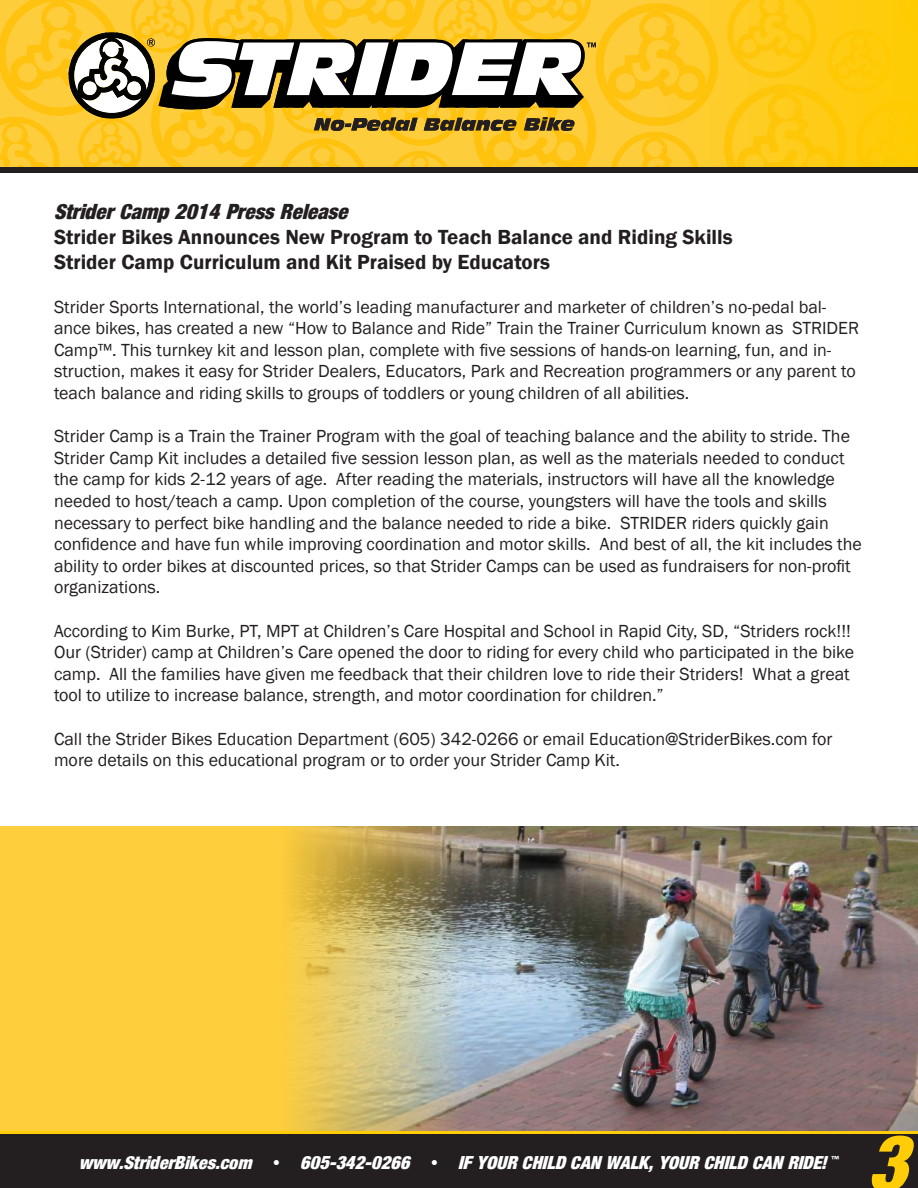
<style>
.page{position:relative;width:918px;height:1188px;background:#fff}
.page>*{position:absolute;margin:0;border:0;box-sizing:border-box;transform-origin:0 0}
.t1{font:74.85px "Harvest Ital";color:#fecd08}
.t2{font:600 21px/25.2px "Franklin Gothic";color:#231f20}
.t3{font:21px "Harvest Ital";color:#231f20}
.t4{font:18px/21.6px "Franklin Gothic";color:#231f20}
.t5{font:18px "Harvest Ital";color:#fff}
</style>
<div class="page">
<hr style="left:0;top:1131px;width:918px;height:3px;background:#fecd08">
<div style="left:0;top:1134px;width:918px;height:54px;background:#231f20"></div>
<img style="left:562px;top:826px;width:356px;height:305px">
<svg style="left:718px;top:0;width:200px;height:167px;background:#feca12"></svg>
<svg style="left:0;top:0;width:718px;height:167px;background:#dbb646"></svg>
<div style="left:0;top:167px;width:918px;height:6px;background:#231f20"></div>
<img style="left:0;top:826px;width:562px;height:305px">
<p class="t3" style="left:54px;top:200px;width:295px">Strider Camp 2014 Press Release</p>
<p class="t2" style="left:54px;top:225px;width:680px">Strider Bikes Announces New Program to Teach Balance and Riding Skills<br>Strider Camp Curriculum and Kit Praised by Educators</p>
<p class="t4" style="left:54px;top:296px;width:807px">Strider Sports International, the world’s leading manufacturer and marketer of children’s no-pedal bal&shy;ance bikes, has created a new “How to Balance and Ride” Train the Trainer Curriculum known as STRIDER Camp™. This turnkey kit and lesson plan, complete with five sessions of hands-on learning, fun, and in&shy;struction, makes it easy for Strider Dealers, Educators, Park and Recreation programmers or any parent to teach balance and riding skills to groups of toddlers or young children of all abilities.</p>
<p class="t4" style="left:54px;top:426px;width:809px">Strider Camp is a Train the Trainer Program with the goal of teaching balance and the ability to stride. The Strider Camp Kit includes a detailed five session lesson plan, as well as the materials needed to conduct the camp for kids 2-12 years of age. After reading the materials, instructors will have all the knowledge needed to host/teach a camp. Upon completion of the course, youngsters will have the tools and skills necessary to perfect bike handling and the balance needed to ride a bike. STRIDER riders quickly gain confidence and have fun while improving coordination and motor skills. And best of all, the kit includes the ability to order bikes at discounted prices, so that Strider Camps can be used as fundraisers for non-profit organizations.</p>
<p class="t4" style="left:54px;top:620px;width:802px">According to Kim Burke, PT, MPT at Children’s Care Hospital and School in Rapid City, SD, “Striders rock!!!<br>Our (Strider) camp at Children’s Care opened the door to riding for every child who participated in the bike camp. All the families have given me feedback that their children love to ride their Striders! What a great tool to utilize to increase balance, strength, and motor coordination for children.”</p>
<p class="t4" style="left:54px;top:728px;width:780px">Call the Strider Bikes Education Department (605) 342-0266 or email Education@StriderBikes.com for more details on this educational program or to order your Strider Camp Kit.</p>
<p class="t5" style="left:79px;top:1153px;width:762px">www.StriderBikes.com • 605-342-0266 • IF YOUR CHILD CAN WALK, YOUR CHILD CAN RIDE! <sup>™</sup></p>
<h1 class="t1" style="left:866px;top:1121px;width:41px">3</h1>
</div>
